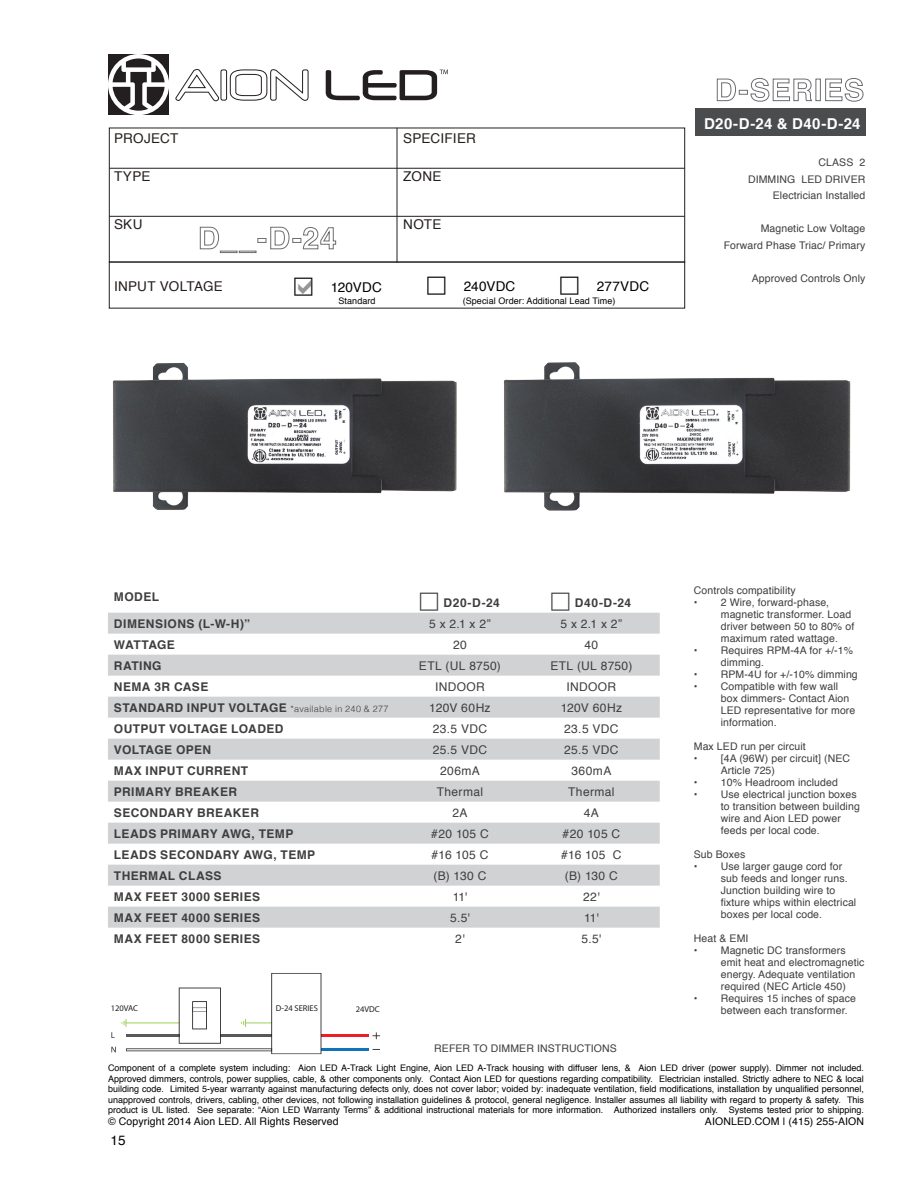
<style>
.page{position:relative;width:918px;height:1188px;background:#fff}
.page>*{position:absolute;margin:0;border:0;box-sizing:border-box;transform-origin:0 0}
.t1{font:700 15px "Helvetica";letter-spacing:.025em;color:#fff}
.t2{font:13.5px "Helvetica";letter-spacing:.02em;color:#241e1b}
.t3{font:13.5px "Helvetica";letter-spacing:.015em;color:#000}
.t4{font:700 12px "Helvetica";letter-spacing:.035em;color:#3e3e3f}
.t5{font:12px "Helvetica";letter-spacing:.03em;color:#3e3e3f}
.t6{font:700 12px "Helvetica";color:#3e3e3f}
.Header_Copy{font:10.5px/12px "Helvetica";letter-spacing:.01em;color:#3e3e3f}
.t7{font:10.5px "Helvetica";letter-spacing:.01em;color:#000}
.t8{font:9px/10.5px "Helvetica";color:#000;text-align:justify}
.t9{font:8.55px "Myriad Pro";color:#231f20}
.s1{font-weight:300;font-size:9px}
</style>
<div class="page">
<svg style="left:108px;top:54px;width:61px;height:61px"></svg>
<svg style="left:175px;top:69px;width:134px;height:33px"></svg>
<svg style="left:326px;top:70px;width:122px;height:30px"></svg>
<hr style="left:397px;top:128px;width:1px;height:135px;background:#231f20">
<hr style="left:109px;top:168px;width:576px;height:1px;background:#231f20">
<hr style="left:109px;top:216px;width:576px;height:1px;background:#231f20">
<svg style="left:200px;top:226px;width:56px;height:27px"></svg>
<div style="left:257px;top:238px;width:9px;height:5px;border:1px solid #6c6d70"></div>
<svg style="left:270px;top:226px;width:20px;height:24px"></svg>
<div style="left:292px;top:238px;width:9px;height:5px;border:1px solid #6c6d70"></div>
<svg style="left:303px;top:227px;width:33px;height:23px"></svg>
<svg style="left:717px;top:78px;width:19px;height:23px"></svg>
<div style="left:739px;top:90px;width:9px;height:5px;border:1px solid #6c6d70"></div>
<svg style="left:750px;top:78px;width:62px;height:24px"></svg>
<div style="left:816px;top:79px;width:5px;height:22px;border:1px solid #6c6d70"></div>
<svg style="left:825px;top:78px;width:39px;height:24px"></svg>
<div style="left:695px;top:108px;width:171px;height:28px;background:#4b4c4d"></div>
<svg style="left:108px;top:613px;width:552px;height:315px;fill:#d1d2d4"></svg>
<hr style="left:321px;top:1035px;width:48px;height:2px;background:#ee1d23">
<hr style="left:221px;top:1035px;width:51px;height:2px;background:#57585a">
<hr style="left:126px;top:1035px;width:54px;height:2px;background:#57585a">
<hr style="left:321px;top:1048px;width:48px;height:2px;background:#1074bc">
<svg style="left:372px;top:1032px;width:8px;height:7px"></svg>
<svg style="left:111px;top:1032px;width:4px;height:6px"></svg>
<svg style="left:111px;top:1047px;width:5px;height:5px"></svg>
<hr style="left:126px;top:1022px;width:53px;height:1px;background:#8bc63e">
<svg style="left:121px;top:1019px;width:6px;height:8px"></svg>
<div style="left:126px;top:1049px;width:146px;height:2px;border:1px solid #57585a"></div>
<svg style="left:179px;top:988px;width:42px;height:56px"></svg>
<svg style="left:241px;top:973px;width:80px;height:81px"></svg>
<div style="left:109px;top:262px;width:576px;height:46px;border:1px solid #231f20"></div>
<img style="left:112px;top:363px;width:345px;height:147px">
<img style="left:504px;top:362px;width:347px;height:149px">
<h2 class="t2" style="left:114px;top:127px;width:66px">PROJECT</h2>
<h2 class="t2" style="left:403px;top:127px;width:74px">SPECIFIER</h2>
<h2 class="t2" style="left:114px;top:166px;width:38px">TYPE</h2>
<h2 class="t2" style="left:403px;top:166px;width:40px">ZONE</h2>
<h2 class="t2" style="left:114px;top:214px;width:30px">SKU</h2>
<h2 class="t2" style="left:403px;top:214px;width:40px">NOTE</h2>
<p class="t2" style="left:114px;top:275px;width:110px">INPUT VOLTAGE</p>
<p class="t3" style="left:331px;top:277px;width:52px">120VDC</p>
<p class="t3" style="left:464px;top:275px;width:53px">240VDC</p>
<p class="t8" style="left:339px;top:296px;width:39px">Standard</p>
<p class="t3" style="left:597px;top:275px;width:54px">277VDC</p>
<p class="t8" style="left:463px;top:296px;width:154px">(Special Order: Additional Lead Time)</p>
<p class="t1" style="left:704px;top:111px;width:158px">D20-D-24 &amp; D40-D-24</p>
<p class="Header_Copy" style="left:819px;top:157px;width:48px">CLASS 2</p>
<p class="Header_Copy" style="left:748px;top:173px;width:119px">DIMMING LED DRIVER</p>
<p class="Header_Copy" style="left:773px;top:190px;width:94px">Electrician Installed</p>
<p class="Header_Copy" style="left:761px;top:223px;width:106px">Magnetic Low Voltage</p>
<p class="Header_Copy" style="left:724px;top:239px;width:143px">Forward Phase Triac/ Primary</p>
<p class="Header_Copy" style="left:752px;top:272px;width:115px">Approved Controls Only</p>
<p class="t4" style="left:114px;top:587px;width:47px">MODEL</p>
<p class="t4" style="left:444px;top:593px;width:58px">D20-D-24</p>
<p class="t4" style="left:575px;top:593px;width:58px">D40-D-24</p>
<p class="t4" style="left:114px;top:614px;width:138px">DIMENSIONS (L-W-H)”</p>
<p class="t5" style="left:429px;top:614px;width:63px">5 x 2.1 x 2”</p>
<p class="t5" style="left:561px;top:614px;width:63px">5 x 2.1 x 2”</p>
<p class="t6" style="left:114px;top:635px;width:63px">WATTAGE</p>
<p class="t5" style="left:453px;top:635px;width:15px">20</p>
<p class="t5" style="left:584px;top:635px;width:15px">40</p>
<p class="t4" style="left:114px;top:656px;width:49px">RATING</p>
<p class="t5" style="left:419px;top:656px;width:84px">ETL (UL 8750)</p>
<p class="t5" style="left:550px;top:656px;width:84px">ETL (UL 8750)</p>
<p class="t4" style="left:114px;top:677px;width:96px">NEMA 3R CASE</p>
<p class="t5" style="left:435px;top:677px;width:51px">INDOOR</p>
<p class="t5" style="left:566px;top:677px;width:51px">INDOOR</p>
<p class="t4" style="left:114px;top:698px;width:276px">STANDARD INPUT VOLTAGE <span class="s1">*available in 240 &amp; 277</span></p>
<p class="t5" style="left:429px;top:698px;width:63px">120V 60Hz</p>
<p class="t5" style="left:561px;top:698px;width:63px">120V 60Hz</p>
<p class="t4" style="left:114px;top:719px;width:171px">OUTPUT VOLTAGE LOADED</p>
<p class="t5" style="left:433px;top:719px;width:56px">23.5 VDC</p>
<p class="t5" style="left:564px;top:719px;width:56px">23.5 VDC</p>
<p class="t4" style="left:114px;top:740px;width:99px">VOLTAGE OPEN</p>
<p class="t5" style="left:433px;top:740px;width:56px">25.5 VDC</p>
<p class="t5" style="left:564px;top:740px;width:56px">25.5 VDC</p>
<p class="t4" style="left:114px;top:761px;width:136px">MAX INPUT CURRENT</p>
<p class="t5" style="left:440px;top:761px;width:41px">206mA</p>
<p class="t5" style="left:571px;top:761px;width:41px">360mA</p>
<p class="t4" style="left:114px;top:782px;width:125px">PRIMARY BREAKER</p>
<p class="t5" style="left:437px;top:782px;width:48px">Thermal</p>
<p class="t5" style="left:568px;top:782px;width:48px">Thermal</p>
<p class="t4" style="left:114px;top:803px;width:147px">SECONDARY BREAKER</p>
<p class="t5" style="left:452px;top:803px;width:17px">2A</p>
<p class="t5" style="left:584px;top:803px;width:16px">4A</p>
<p class="t4" style="left:114px;top:824px;width:181px">LEADS PRIMARY AWG, TEMP</p>
<p class="t5" style="left:431px;top:824px;width:59px">#20 105 C</p>
<p class="t5" style="left:563px;top:824px;width:59px">#20 105 C</p>
<p class="t4" style="left:114px;top:845px;width:203px">LEADS SECONDARY AWG, TEMP</p>
<p class="t5" style="left:432px;top:845px;width:58px">#16 105 C</p>
<p class="t5" style="left:561px;top:845px;width:62px">#16 105 C</p>
<p class="t4" style="left:114px;top:866px;width:109px">THERMAL CLASS</p>
<p class="t5" style="left:434px;top:866px;width:54px">(B) 130 C</p>
<p class="t5" style="left:565px;top:866px;width:54px">(B) 130 C</p>
<p class="t4" style="left:114px;top:887px;width:148px">MAX FEET 3000 SERIES</p>
<p class="t5" style="left:453px;top:887px;width:16px">11'</p>
<p class="t5" style="left:583px;top:887px;width:18px">22'</p>
<p class="t4" style="left:114px;top:908px;width:148px">MAX FEET 4000 SERIES</p>
<p class="t5" style="left:450px;top:908px;width:21px">5.5'</p>
<p class="t5" style="left:584px;top:908px;width:16px">11'</p>
<p class="t4" style="left:114px;top:929px;width:148px">MAX FEET 8000 SERIES</p>
<p class="t5" style="left:455px;top:929px;width:11px">2'</p>
<p class="t5" style="left:582px;top:929px;width:21px">5.5'</p>
<p class="t9" style="left:111px;top:1003px;width:29px">120VAC</p>
<p class="t9" style="left:276px;top:1003px;width:44px">D-24 SERIES</p>
<p class="t9" style="left:356px;top:1003px;width:26px">24VDC</p>
<p class="Header_Copy" style="left:434px;top:1042px;width:184px">REFER TO DIMMER INSTRUCTIONS</p>
<p class="Header_Copy" style="left:694px;top:585px;width:103px">Controls compatibility</p>
<p class="Header_Copy" style="left:721px;top:597px;width:135px;text-indent:-27px">• 2 Wire, forward-phase, magnetic transformer. Load driver between 50 to 80% of maximum rated wattage.</p>
<p class="Header_Copy" style="left:721px;top:645px;width:134px;text-indent:-27px">• Requires RPM-4A for +/-1% dimming.</p>
<p class="Header_Copy" style="left:694px;top:669px;width:166px">• RPM-4U for +/-10% dimming</p>
<p class="Header_Copy" style="left:721px;top:681px;width:136px;text-indent:-27px">• Compatible with few wall box dimmers- Contact Aion<br>LED representative for more information.</p>
<p class="Header_Copy" style="left:694px;top:741px;width:114px">Max LED run per circuit</p>
<p class="Header_Copy" style="left:721px;top:753px;width:131px;text-indent:-27px">• [4A (96W) per circuit] (NEC<br>Article 725)</p>
<p class="Header_Copy" style="left:694px;top:777px;width:146px">• 10% Headroom included</p>
<p class="Header_Copy" style="left:721px;top:789px;width:141px;text-indent:-27px">• Use electrical junction boxes to transition between building wire and Aion LED power feeds per local code.</p>
<p class="Header_Copy" style="left:694px;top:849px;width:53px">Sub Boxes</p>
<p class="Header_Copy" style="left:721px;top:861px;width:137px;text-indent:-27px">• Use larger gauge cord for sub feeds and longer runs.<br>Junction building wire to fixture whips within electrical boxes per local code.</p>
<p class="Header_Copy" style="left:694px;top:933px;width:56px">Heat &amp; EMI</p>
<p class="Header_Copy" style="left:721px;top:945px;width:145px;text-indent:-27px">• Magnetic DC transformers emit heat and electromagnetic energy. Adequate ventilation required (NEC Article 450)</p>
<p class="Header_Copy" style="left:721px;top:993px;width:137px;text-indent:-27px">• Requires 15 inches of space between each transformer.</p>
<p class="t8" style="left:108px;top:1063px;width:758px">Component of a complete system including: Aion LED A-Track Light Engine, Aion LED A-Track housing with diffuser lens, &amp; Aion LED driver (power supply). Dimmer not included.<br>Approved dimmers, controls, power supplies, cable, &amp; other components only. Contact Aion LED for questions regarding compatibility. Electrician installed. Strictly adhere to NEC &amp; local building code. Limited 5-year warranty against manufacturing defects only, does not cover labor; voided by: inadequate ventilation, field modifications, installation by unqualified personnel, unapproved controls, drivers, cabling, other devices, not following installation guidelines &amp; protocol, general negligence. Installer assumes all liability with regard to property &amp; safety. This product is UL listed. See separate: “Aion LED Warranty Terms” &amp; additional instructional materials for more information. Authorized installers only. Systems tested prior to shipping.</p>
<p class="t7" style="left:108px;top:1114px;width:232px">© Copyright 2014 Aion LED. All Rights Reserved</p>
<p class="t7" style="left:705px;top:1113px;width:161px">AIONLED.COM | (415) 255-AION</p>
<p class="t3" style="left:111px;top:1130px;width:17px">15</p>
</div>
